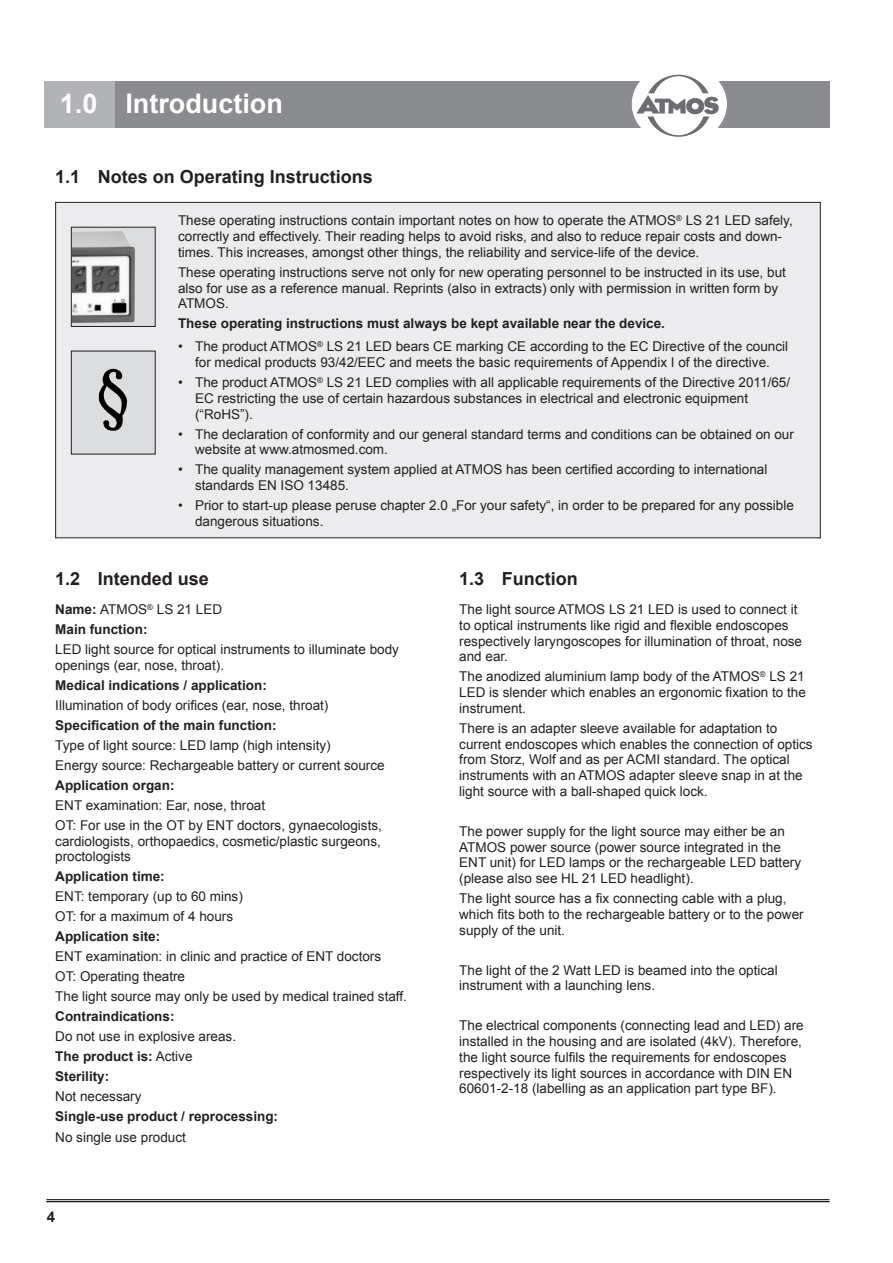
<style>
.page{position:relative;width:893px;height:1263px;background:#fff}
.page>*{position:absolute;margin:0;border:0;box-sizing:border-box;transform-origin:0 0}
.t1{font:700 27px "Arial";color:#fff}
.t2{font:700 18px "Arial";color:#231f20}
.t3{font:700 15px "Arial";color:#231f20}
.t4{font:13.5px/15.8px "Arial";color:#231f20}
.t5{font:700 13.5px/20px "Arial";color:#231f20}
.s1{font-weight:400}
.s2{font-weight:700}
</style>
<div class="page">
<div style="left:115px;top:81px;width:714px;height:47px;background:#8a8c8f"></div>
<div style="left:45px;top:81px;width:70px;height:47px;background:#b2b3b7"></div>
<div style="left:632px;top:64px;width:94px;height:80px;background:#fff;border-radius:50%"></div>
<svg style="left:636px;top:75px;width:83px;height:62px"></svg>
<hr style="left:47px;top:1199px;width:782px;height:1px;background:#231f20">
<hr style="left:47px;top:1201px;width:782px;height:1px;background:#231f20">
<div style="left:56px;top:202px;width:764px;height:336px;background:#ececee"></div>
<div style="left:71px;top:227px;width:84px;height:99px;background:#dcdddf"></div>
<div style="left:71px;top:227px;width:85px;height:100px;border:1px solid #231f20"></div>
<img style="left:72px;top:229px;width:63px;height:94px">
<div style="left:71px;top:351px;width:84px;height:103px;background:#dcdddf"></div>
<div style="left:71px;top:351px;width:85px;height:103px;border:1px solid #231f20"></div>
<img style="left:98px;top:368px;width:29px;height:63px">
<h1 class="t1" style="left:60px;top:86px;width:225px">1.0 Introduction</h1>
<h2 class="t2" style="left:55px;top:165px;width:319px">1.1 Notes on Operating Instructions</h2>
<p class="t4" style="left:178px;top:213px;width:616px">These operating instructions contain important notes on how to operate the ATMOS<sup>®</sup> LS 21 LED safely, correctly and effectively. Their reading helps to avoid risks, and also to reduce repair costs and down&shy;times. This increases, amongst other things, the reliability and service-life of the device.</p>
<p class="t4" style="left:178px;top:264px;width:609px">These operating instructions serve not only for new operating personnel to be instructed in its use, but also for use as a reference manual. Reprints (also in extracts) only with permission in written form by<br>ATMOS.</p>
<p class="t5" style="left:178px;top:314px;width:488px">These operating instructions must always be kept available near the device.</p>
<p class="t4" style="left:178px;top:339px;width:612px;text-align:center">• The product ATMOS<sup>®</sup> LS 21 LED bears CE marking CE according to the EC Directive of the council for medical products 93/42/EEC and meets the basic requirements of Appendix I of the directive.</p>
<p class="t4" style="left:195px;top:375px;width:597px;text-indent:-17px">• The product ATMOS<sup>®</sup> LS 21 LED complies with all applicable requirements of the Directive 2011/65/<br>EC restricting the use of certain hazardous substances in electrical and electronic equipment (“RoHS”).</p>
<p class="t4" style="left:195px;top:426px;width:600px;text-indent:-17px">• The declaration of conformity and our general standard terms and conditions can be obtained on our website at www.atmosmed.com.</p>
<p class="t4" style="left:195px;top:462px;width:574px;text-indent:-17px">• The quality management system applied at ATMOS has been certified according to international standards EN ISO 13485.</p>
<p class="t4" style="left:195px;top:498px;width:600px;text-indent:-17px">• Prior to start-up please peruse chapter 2.0 „For your safety“, in order to be prepared for any possible dangerous situations.</p>
<h2 class="t2" style="left:55px;top:567px;width:155px">1.2 Intended use</h2>
<p class="t5" style="left:55px;top:600px;width:168px">Name: <span class="s1">ATMOS</span><sup>®</sup> <span class="s1">LS 21 LED<br></span>Main function:</p>
<p class="t4" style="left:55px;top:641px;width:345px">LED light source for optical instruments to illuminate body openings (ear, nose, throat).</p>
<p class="t5" style="left:55px;top:675px;width:213px">Medical indications / application:</p>
<p class="t4" style="left:55px;top:697px;width:275px">Illumination of body orifices (ear, nose, throat)</p>
<p class="t5" style="left:55px;top:715px;width:223px">Specification of the main function:</p>
<p class="t4" style="left:55px;top:735px;width:331px;line-height:20px">Type of light source: LED lamp (high intensity)<br>Energy source: Rechargeable battery or current source</p>
<p class="t5" style="left:55px;top:775px;width:121px">Application organ:</p>
<p class="t4" style="left:55px;top:795px;width:328px;line-height:20px">ENT examination: Ear, nose, throat<br>OT: For use in the OT by ENT doctors, gynaecologists,</p>
<p class="t4" style="left:55px;top:833px;width:327px">cardiologists, orthopaedics, cosmetic/plastic surgeons, proctologists</p>
<p class="t5" style="left:55px;top:867px;width:111px">Application time:</p>
<p class="t4" style="left:55px;top:887px;width:189px;line-height:20px">ENT: temporary (up to 60 mins)<br>OT: for a maximum of 4 hours</p>
<p class="t5" style="left:55px;top:927px;width:107px">Application site:</p>
<p class="t4" style="left:55px;top:947px;width:353px;line-height:20px">ENT examination: in clinic and practice of ENT doctors<br>OT: Operating theatre<br>The light source may only be used by medical trained staff.</p>
<p class="t5" style="left:55px;top:1007px;width:121px">Contraindications:</p>
<p class="t4" style="left:55px;top:1027px;width:182px;line-height:20px">Do not use in explosive areas.<br><span class="s2">The product is:</span> Active<br><span class="s2">Sterility:</span></p>
<p class="t4" style="left:55px;top:1089px;width:88px">Not necessary</p>
<p class="t5" style="left:55px;top:1107px;width:224px">Single-use product / reprocessing:</p>
<p class="t4" style="left:55px;top:1129px;width:132px">No single use product</p>
<p class="t3" style="left:47px;top:1207px;width:10px">4</p>
<h2 class="t2" style="left:459px;top:567px;width:120px">1.3 Function</h2>
<p class="t4" style="left:459px;top:601px;width:344px">The light source ATMOS LS 21 LED is used to connect it to optical instruments like rigid and flexible endoscopes respectively laryngoscopes for illumination of throat, nose and ear.</p>
<p class="t4" style="left:459px;top:669px;width:348px;text-align:justify">The anodized aluminium lamp body of the ATMOS<sup>®</sup> LS 21<br>LED is slender which enables an ergonomic fixation to the instrument.</p>
<p class="t4" style="left:459px;top:720px;width:355px">There is an adapter sleeve available for adaptation to current endoscopes which enables the connection of optics from Storz, Wolf and as per ACMI standard. The optical instruments with an ATMOS adapter sleeve snap in at the light source with a ball-shaped quick lock.</p>
<p class="t4" style="left:459px;top:823px;width:343px">The power supply for the light source may either be an ATMOS power source (power source integrated in the ENT unit) for LED lamps or the rechargeable LED battery (please also see HL 21 LED headlight).</p>
<p class="t4" style="left:459px;top:891px;width:346px">The light source has a fix connecting cable with a plug, which fits both to the rechargeable battery or to the power supply of the unit.</p>
<p class="t4" style="left:459px;top:962px;width:320px">The light of the 2 Watt LED is beamed into the optical instrument with a launching lens.</p>
<p class="t4" style="left:459px;top:1018px;width:346px">The electrical components (connecting lead and LED) are installed in the housing and are isolated (4kV). Therefore, the light source fulfils the requirements for endoscopes respectively its light sources in accordance with DIN EN 60601-2-18 (labelling as an application part type BF).</p>
</div>
